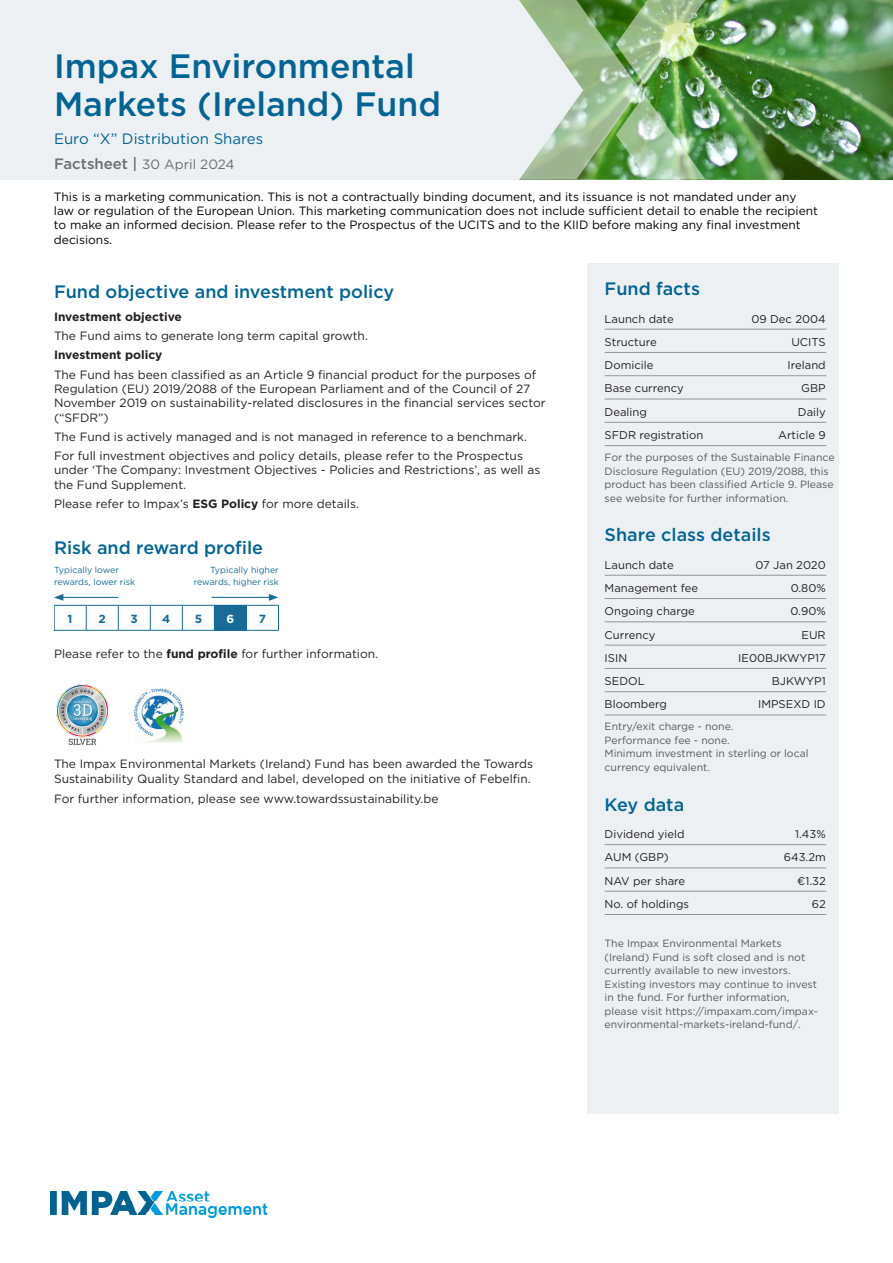
<style>
.page{position:relative;width:893px;height:1263px;background:#fff}
.page>*{position:absolute;margin:0;border:0;box-sizing:border-box;transform-origin:0 0}
.t1{font:500 33.75px/38.4px "Gotham";color:#006494}
.t2{font:500 18px "Gotham";color:#006494}
.t3{font:15px "Gotham";color:#006494}
.t4{font:13.5px "Gotham";color:#6c6d70}
.t5{font:12px/14.2px "Gotham";color:#231f20}
.t6{font:12px/14.2px "Gotham";color:#000}
.t7{font:700 12px "Gotham";color:#231f20}
.t8{font:700 11.7px "Gotham";color:#166b97}
.t9{font:700 11.7px "Gotham";color:#fff}
.t10{font:11.25px "Gotham";color:#231f20}
.t11{font:10.5px/13.5px "Gotham";color:#57585a}
.t12{font:8.85px/12.3px "Gotham";color:#166b97}
.s1{font-weight:500;font-size:15px}
.s2{font-weight:700}
</style>
<div class="page">
<div style="left:0;top:0;width:519px;height:180px;background:#edf0f2"></div>
<img style="left:519px;top:0;width:374px;height:180px">
<img style="left:518px;top:0;width:187px;height:179px">
<div style="left:214px;top:605px;width:32px;height:25px;background:#166b97"></div>
<svg style="left:246px;top:606px;width:1px;height:24px"></svg>
<hr style="left:182px;top:605px;width:32px;height:1px;background:#166b97">
<hr style="left:246px;top:605px;width:33px;height:1px;background:#166b97">
<hr style="left:182px;top:630px;width:32px;height:1px;background:#166b97">
<hr style="left:214px;top:630px;width:32px;height:1px;background:#166b97">
<hr style="left:246px;top:630px;width:33px;height:1px;background:#166b97">
<hr style="left:54px;top:605px;width:32px;height:1px;background:#166b97">
<hr style="left:54px;top:630px;width:32px;height:1px;background:#166b97">
<hr style="left:86px;top:605px;width:32px;height:1px;background:#166b97">
<hr style="left:86px;top:630px;width:32px;height:1px;background:#166b97">
<svg style="left:86px;top:605px;width:1px;height:25px"></svg>
<hr style="left:118px;top:605px;width:32px;height:1px;background:#166b97">
<hr style="left:118px;top:630px;width:32px;height:1px;background:#166b97">
<svg style="left:118px;top:605px;width:1px;height:25px"></svg>
<hr style="left:150px;top:605px;width:32px;height:1px;background:#166b97">
<hr style="left:150px;top:630px;width:32px;height:1px;background:#166b97">
<svg style="left:150px;top:605px;width:1px;height:25px"></svg>
<svg style="left:182px;top:605px;width:1px;height:25px"></svg>
<hr style="left:61px;top:597px;width:57px;height:1px;background:#166b97">
<svg style="left:54px;top:594px;width:9px;height:36px"></svg>
<hr style="left:212px;top:597px;width:59px;height:1px;background:#166b97">
<svg style="left:269px;top:594px;width:10px;height:36px"></svg>
<img style="left:56px;top:685px;width:52px;height:59px">
<img style="left:135px;top:689px;width:48px;height:54px">
<img style="left:51px;top:1191px;width:216px;height:26px">
<div style="left:588px;top:264px;width:251px;height:850px;background:#edf0f2"></div>
<hr style="left:605px;top:329px;width:221px;height:1px;background:#939598">
<hr style="left:605px;top:352px;width:221px;height:1px;background:#939598">
<hr style="left:605px;top:375px;width:221px;height:1px;background:#939598">
<hr style="left:605px;top:399px;width:221px;height:1px;background:#939598">
<hr style="left:605px;top:422px;width:221px;height:1px;background:#939598">
<hr style="left:605px;top:445px;width:221px;height:1px;background:#939598">
<hr style="left:605px;top:575px;width:221px;height:1px;background:#939598">
<hr style="left:605px;top:598px;width:221px;height:1px;background:#939598">
<hr style="left:605px;top:621px;width:221px;height:1px;background:#939598">
<hr style="left:605px;top:645px;width:221px;height:1px;background:#939598">
<hr style="left:605px;top:668px;width:221px;height:1px;background:#939598">
<hr style="left:605px;top:691px;width:221px;height:1px;background:#939598">
<hr style="left:605px;top:715px;width:221px;height:1px;background:#939598">
<hr style="left:605px;top:844px;width:221px;height:1px;background:#939598">
<hr style="left:605px;top:868px;width:221px;height:1px;background:#939598">
<hr style="left:605px;top:891px;width:221px;height:1px;background:#939598">
<hr style="left:605px;top:914px;width:221px;height:1px;background:#939598">
<h1 class="t1" style="left:54px;top:46px;width:389px">Impax Environmental<br>Markets (Ireland) Fund</h1>
<p class="t3" style="left:54px;top:129px;width:211px">Euro “X” Distribution Shares</p>
<p class="t4" style="left:54px;top:156px;width:182px"><span class="s1">Factsheet |</span> 30 April 2024</p>
<p class="t6" style="left:54px;top:189px;width:765px">This is a marketing communication. This is not a contractually binding document, and its issuance is not mandated under any law or regulation of the European Union. This marketing communication does not include sufficient detail to enable the recipient to make an informed decision. Please refer to the Prospectus of the UCITS and to the KIID before making any final investment decisions.</p>
<h2 class="t2" style="left:54px;top:280px;width:342px">Fund objective and investment policy</h2>
<p class="t7" style="left:54px;top:308px;width:129px">Investment objective</p>
<p class="t5" style="left:54px;top:328px;width:315px">The Fund aims to generate long term capital growth.</p>
<p class="t7" style="left:54px;top:347px;width:110px">Investment policy</p>
<p class="t5" style="left:54px;top:367px;width:493px">The Fund has been classified as an Article 9 financial product for the purposes of Regulation (EU) 2019/2088 of the European Parliament and of the Council of 27<br>November 2019 on sustainability-related disclosures in the financial services sector (“SFDR”)</p>
<p class="t5" style="left:54px;top:427px;width:474px;line-height:19.4px">The Fund is actively managed and is not managed in reference to a benchmark.<br>For full investment objectives and policy details, please refer to the Prospectus</p>
<p class="t5" style="left:54px;top:463px;width:488px">under ‘The Company: Investment Objectives - Policies and Restrictions’, as well as the Fund Supplement.</p>
<p class="t5" style="left:54px;top:496px;width:306px">Please refer to Impax’s <span class="s2">ESG Policy</span> for more details.</p>
<h2 class="t2" style="left:54px;top:535px;width:211px">Risk and reward profile</h2>
<p class="t12" style="left:54px;top:563px;width:83px">Typically lower rewards, lower risk</p>
<p class="t12" style="left:194px;top:563px;width:87px;text-align:right">Typically higher rewards, higher risk</p>
<p class="t8" style="left:68px;top:611px;width:6px">1</p>
<p class="t8" style="left:99px;top:611px;width:9px">2</p>
<p class="t8" style="left:131px;top:611px;width:9px">3</p>
<p class="t8" style="left:162px;top:611px;width:10px">4</p>
<p class="t8" style="left:195px;top:611px;width:9px">5</p>
<p class="t9" style="left:227px;top:611px;width:9px">6</p>
<p class="t8" style="left:259px;top:611px;width:9px">7</p>
<p class="t5" style="left:54px;top:647px;width:326px">Please refer to the <span class="s2">fund profile</span> for further information.</p>
<p class="t5" style="left:54px;top:756px;width:481px;line-height:15px">The Impax Environmental Markets (Ireland) Fund has been awarded the Towards<br>Sustainability Quality Standard and label, developed on the initiative of Febelfin.</p>
<p class="t5" style="left:54px;top:791px;width:386px">For further information, please see www.towardssustainability.be</p>
<h2 class="t2" style="left:605px;top:277px;width:97px">Fund facts</h2>
<p class="t10" style="left:605px;top:311px;width:71px">Launch date</p>
<p class="t10" style="left:751px;top:311px;width:76px">09 Dec 2004</p>
<p class="t10" style="left:605px;top:335px;width:54px">Structure</p>
<p class="t10" style="left:791px;top:335px;width:36px">UCITS</p>
<p class="t10" style="left:605px;top:358px;width:50px">Domicile</p>
<p class="t10" style="left:788px;top:358px;width:40px">Ireland</p>
<p class="t10" style="left:605px;top:381px;width:81px">Base currency</p>
<p class="t10" style="left:801px;top:381px;width:26px">GBP</p>
<p class="t10" style="left:605px;top:405px;width:44px">Dealing</p>
<p class="t10" style="left:798px;top:405px;width:29px">Daily</p>
<p class="t10" style="left:605px;top:428px;width:100px">SFDR registration</p>
<p class="t10" style="left:778px;top:428px;width:49px">Article 9</p>
<p class="t11" style="left:605px;top:450px;width:231px">For the purposes of the Sustainable Finance Disclosure Regulation (EU) 2019/2088, this product has been classified Article 9. Please see website for further information.</p>
<h2 class="t2" style="left:605px;top:523px;width:168px">Share class details</h2>
<p class="t10" style="left:605px;top:557px;width:71px">Launch date</p>
<p class="t10" style="left:755px;top:557px;width:72px">07 Jan 2020</p>
<p class="t10" style="left:605px;top:581px;width:95px">Management fee</p>
<p class="t10" style="left:791px;top:581px;width:37px">0.80%</p>
<p class="t10" style="left:605px;top:604px;width:92px">Ongoing charge</p>
<p class="t10" style="left:790px;top:604px;width:37px">0.90%</p>
<p class="t10" style="left:605px;top:627px;width:52px">Currency</p>
<p class="t10" style="left:801px;top:627px;width:26px">EUR</p>
<p class="t10" style="left:605px;top:651px;width:24px">ISIN</p>
<p class="t10" style="left:738px;top:651px;width:89px">IE00BJKWYP17</p>
<p class="t10" style="left:605px;top:674px;width:42px">SEDOL</p>
<p class="t10" style="left:772px;top:674px;width:55px">BJKWYP1</p>
<p class="t10" style="left:605px;top:697px;width:64px">Bloomberg</p>
<p class="t10" style="left:758px;top:697px;width:69px">IMPSEXD ID</p>
<p class="t11" style="left:605px;top:720px;width:205px">Entry/exit charge - none.<br>Performance fee - none.<br>Minimum investment in sterling or local currency equivalent.</p>
<h2 class="t2" style="left:605px;top:792px;width:81px">Key data</h2>
<p class="t10" style="left:605px;top:827px;width:81px">Dividend yield</p>
<p class="t10" style="left:795px;top:827px;width:32px">1.43%</p>
<p class="t10" style="left:605px;top:850px;width:66px">AUM (GBP)</p>
<p class="t10" style="left:784px;top:850px;width:43px">643.2m</p>
<p class="t10" style="left:605px;top:873px;width:82px">NAV per share</p>
<p class="t10" style="left:797px;top:873px;width:30px">€1.32</p>
<p class="t10" style="left:605px;top:897px;width:86px">No. of holdings</p>
<p class="t10" style="left:812px;top:897px;width:16px">62</p>
<p class="t11" style="left:605px;top:936px;width:215px">The Impax Environmental Markets (Ireland) Fund is soft closed and is not currently available to new investors.<br>Existing investors may continue to invest in the fund. For further information, please visit https://impaxam.com/impax&shy;environmental-markets-ireland-fund/.</p>
</div>
